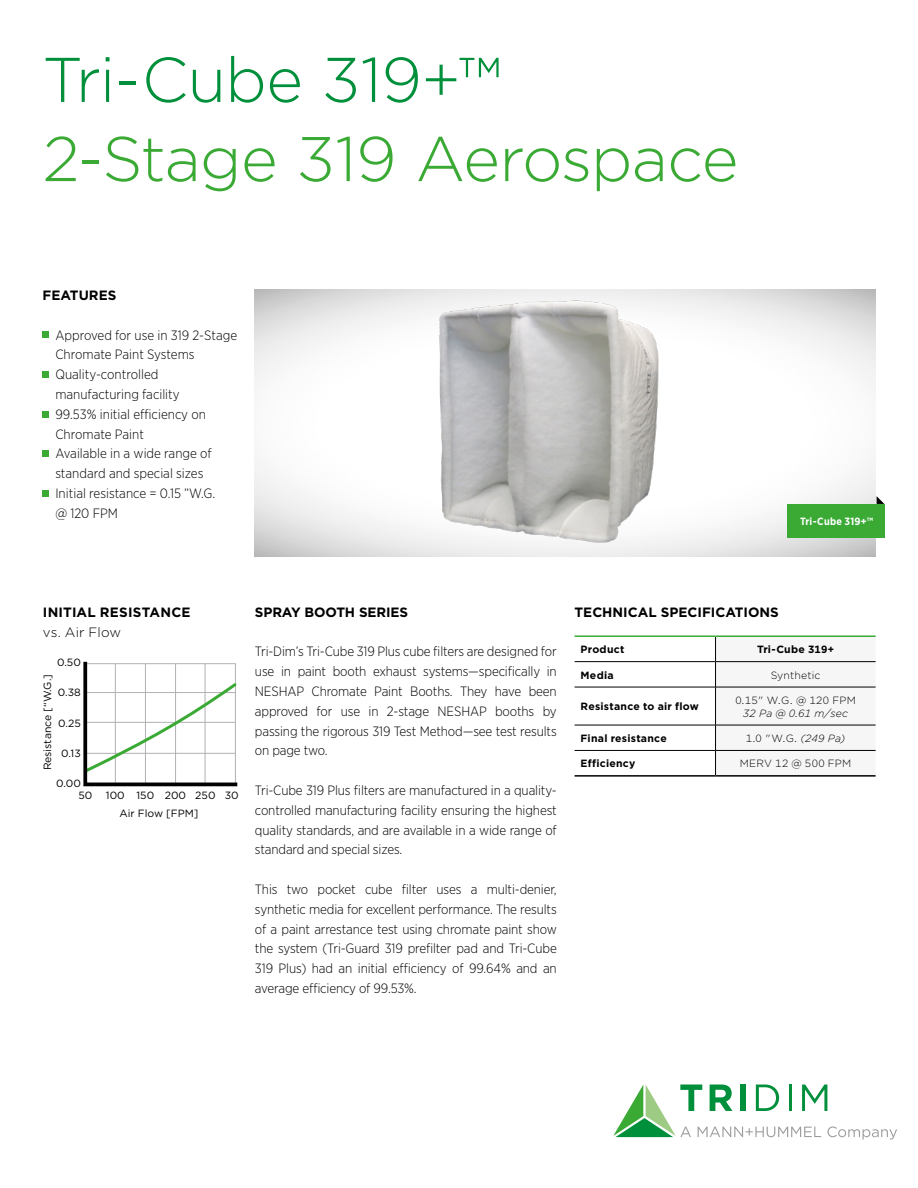
<style>
.page{position:relative;width:918px;height:1188px;background:#fff}
.page>*{position:absolute;margin:0;border:0;box-sizing:border-box;transform-origin:0 0}
.t1{font:300 63px "Gotham";letter-spacing:-.02em;color:#3aaa35}
.t2{font:300 63px "Gotham";letter-spacing:-.015em;color:#008f3a}
.t3{font:300 13.5px/19.8px "Gotham Narrow";letter-spacing:-.01em;color:#000;text-align:justify}
.t4{font:700 13.5px "Gotham";color:#000}
.t5{font:300 13.5px "Gotham";letter-spacing:.005em;color:#000}
.t6{font:700 10.5px "Gotham";letter-spacing:.025em;color:#000}
.t7{font:10.5px/12.3px "Gotham";color:#000}
.t8{font:300 10.5px "Gotham";letter-spacing:.02em;color:#000}
.t9{font:italic 300 10.5px "Gotham";letter-spacing:.025em;color:#000}
.t10{font:700 10.5px "Gotham Narrow";letter-spacing:.025em;color:#fff}
.s1{font-style:italic}
</style>
<div class="page">
<svg style="left:613px;top:1085px;width:284px;height:55px"></svg>
<svg style="left:43px;top:332px;width:6px;height:6px"></svg>
<div style="left:43px;top:371px;width:6px;height:7px;background:#3aaa35"></div>
<svg style="left:43px;top:411px;width:6px;height:6px"></svg>
<svg style="left:43px;top:451px;width:6px;height:6px"></svg>
<svg style="left:43px;top:490px;width:6px;height:6px"></svg>
<hr style="left:575px;top:635px;width:141px;height:2px;background:#3aaa35">
<hr style="left:716px;top:635px;width:160px;height:2px;background:#3aaa35">
<svg style="left:575px;top:636px;width:301px;height:139px"></svg>
<hr style="left:575px;top:775px;width:141px;height:2px;background:#000">
<hr style="left:716px;top:775px;width:160px;height:2px;background:#000">
<svg style="left:83px;top:661px;width:155px;height:126px"></svg>
<svg style="left:877px;top:496px;width:7px;height:8px"></svg>
<div style="left:787px;top:504px;width:97px;height:34px;background:#3aaa35"></div>
<img style="left:433px;top:292px;width:232px;height:261px">
<h1 class="t2" style="left:43px;top:40px;width:460px">Tri-Cube 319+™</h1>
<h1 class="t1" style="left:43px;top:119px;width:697px">2-Stage 319 Aerospace</h1>
<p class="t4" style="left:43px;top:286px;width:75px">FEATURES</p>
<p class="t3" style="left:55px;top:325px;width:183px;text-align:left">Approved for use in 319 2-Stage<br>Chromate Paint Systems<br>Quality-controlled manufacturing facility<br>99.53% initial efficiency on<br>Chromate Paint<br>Available in a wide range of standard and special sizes<br>Initial resistance = 0.15 ”W.G.<br>@ 120 FPM</p>
<p class="t10" style="left:800px;top:515px;width:74px">Tri-Cube 319+™</p>
<p class="t4" style="left:43px;top:603px;width:149px">INITIAL RESISTANCE</p>
<p class="t5" style="left:43px;top:623px;width:80px">vs. Air Flow</p>
<p class="t7" style="left:57px;top:656px;width:25px">0.50</p>
<p class="t7" style="left:41px;top:770px;width:98px;rotate:-90deg">Resistance [“W.G.]</p>
<p class="t7" style="left:58px;top:686px;width:24px">0.38</p>
<p class="t7" style="left:58px;top:716px;width:24px">0.25</p>
<p class="t7" style="left:61px;top:747px;width:21px">0.13</p>
<p class="t7" style="left:78px;top:777px;width:15px;text-indent:-22px">0.00<br>50</p>
<p class="t7" style="left:106px;top:789px;width:142px">100 150 200 250 300</p>
<p class="t7" style="left:120px;top:807px;width:81px">Air Flow [FPM]</p>
<p class="t4" style="left:255px;top:603px;width:155px">SPRAY BOOTH SERIES</p>
<p class="t4" style="left:575px;top:603px;width:206px">TECHNICAL SPECIFICATIONS</p>
<p class="t6" style="left:581px;top:642px;width:45px">Product</p>
<p class="t6" style="left:757px;top:642px;width:79px">Tri-Cube 319+</p>
<p class="t6" style="left:581px;top:668px;width:35px">Media</p>
<p class="t8" style="left:771px;top:668px;width:51px">Synthetic</p>
<p class="t6" style="left:581px;top:700px;width:120px">Resistance to air flow</p>
<p class="t3" style="left:255px;top:641px;width:303px">Tri-Dim’s Tri-Cube 319 Plus cube filters are designed for use in paint booth exhaust systems—specifically in NESHAP Chromate Paint Booths. They have been approved for use in 2-stage NESHAP booths by passing the rigorous 319 Test Method—see test results on page two.</p>
<p class="t3" style="left:255px;top:780px;width:303px">Tri-Cube 319 Plus filters are manufactured in a quality&shy;controlled manufacturing facility ensuring the highest quality standards, and are available in a wide range of standard and special sizes.</p>
<p class="t3" style="left:255px;top:879px;width:303px">This two pocket cube filter uses a multi-denier, synthetic media for excellent performance. The results of a paint arrestance test using chromate paint show the system (Tri-Guard 319 prefilter pad and Tri-Cube 319 Plus) had an initial efficiency of 99.64% and an average efficiency of 99.53%.</p>
<p class="t8" style="left:735px;top:694px;width:122px">0.15" W.G. @ 120 FPM</p>
<p class="t9" style="left:743px;top:706px;width:106px">32 Pa @ 0.61 m/sec</p>
<p class="t6" style="left:581px;top:731px;width:88px">Final resistance</p>
<p class="t8" style="left:746px;top:732px;width:101px">1.0 "W.G. <span class="s1">(249 Pa)</span></p>
<p class="t6" style="left:581px;top:757px;width:56px">Efficiency</p>
<p class="t8" style="left:740px;top:757px;width:113px">MERV 12 @ 500 FPM</p>
</div>
